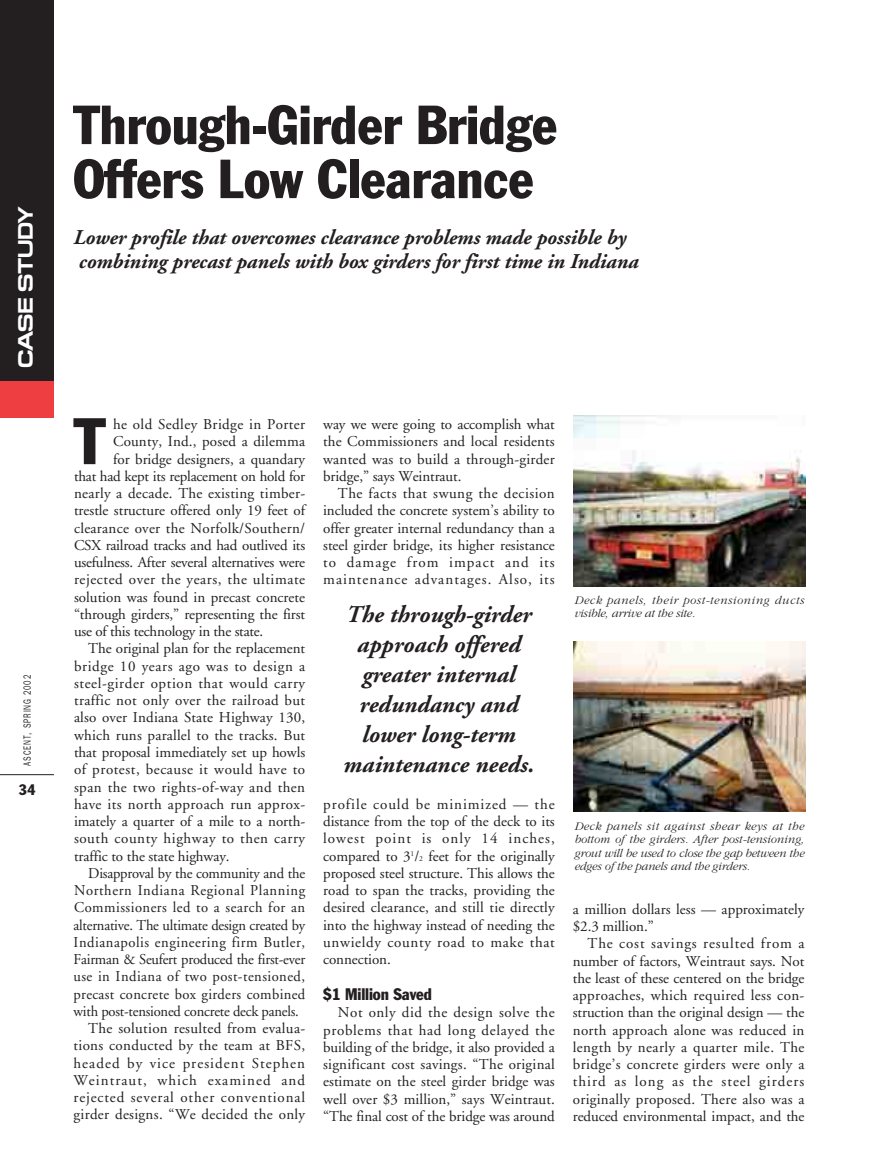
<style>
.page{position:relative;width:878px;height:1175px;background:#fff}
.page>*{position:absolute;margin:0;border:0;box-sizing:border-box;transform-origin:0 0}
.t1{font:condensed 64.5px "Franklin Gothic";color:#231f20}
.t2{font:condensed 54px/54px "Franklin Gothic";color:#231f20}
.t3{font:italic 700 24px/30px "Adobe Garamond";color:#231f20;text-align:center}
.t4{font:italic 700 21px/24px "Adobe Garamond";letter-spacing:-.005em;color:#231f20}
.t5{font:700 21px "Micro Extended";letter-spacing:-.025em;color:#fff}
.t6{font:condensed 16.5px "Franklin Gothic";letter-spacing:-.005em;color:#231f20}
.t7{font:15px/17.2px "Adobe Garamond";letter-spacing:.015em;color:#231f20;text-align:justify}
.t8{font:15px "Adobe Garamond";letter-spacing:-.015em;color:#231f20}
.t9{font:15px "Adobe Garamond";letter-spacing:.04em;color:#231f20}
.t10{font:15px "Adobe Garamond";letter-spacing:-.005em;color:#231f20}
.t11{font:15px "Adobe Garamond";letter-spacing:.035em;color:#231f20}
.t12{font:15px "Adobe Garamond";letter-spacing:.07em;color:#231f20}
.t13{font:15px "Adobe Garamond";letter-spacing:-.01em;color:#231f20}
.t14{font:15px "Adobe Garamond";letter-spacing:.055em;color:#231f20}
.t15{font:condensed 15px "Franklin Gothic";color:#231f20}
.t16{font:italic 300 12px/13.5px "Garamond";letter-spacing:-.01em;color:#231f20;text-align:justify}
.t17{font:italic 300 12px/13.5px "Garamond";letter-spacing:.045em;color:#231f20}
.t18{font:10.5px "Franklin Gothic";letter-spacing:.12em;color:#231f20;scale:.7 1}
.s1{font-size:7.5px}
</style>
<div class="page">
<div style="left:1px;top:0;width:53px;height:381px;background:#231f20"></div>
<div style="left:1px;top:381px;width:53px;height:37px;background:#ef3e42"></div>
<hr style="left:1px;top:774px;width:53px;height:1px;background:#231f20">
<img style="left:573px;top:416px;width:232px;height:170px">
<img style="left:573px;top:641px;width:232px;height:170px">
<h3 class="t5" style="left:18px;top:368px;width:163px;rotate:-90deg">CASE STUDY</h3>
<p class="t18" style="left:24px;top:765px;width:131px;rotate:-90deg">ASCENT, SPRING 2002</p>
<p class="t15" style="left:19px;top:784px;width:18px">34</p>
<h2 class="t2" style="left:74px;top:102px;width:485px">Through-Girder Bridge<br>Offers Low Clearance</h2>
<h3 class="t4" style="left:73px;top:228px;width:566px">Lower profile that overcomes clearance problems made possible by combining precast panels with box girders for first time in Indiana</h3>
<h1 class="t1" style="left:74px;top:418px;width:33px">T</h1>
<p class="t7" style="left:113px;top:417px;width:194px">he old Sedley Bridge in Porter</p>
<p class="t7" style="left:113px;top:434px;width:193px">County, Ind., posed a dilemma</p>
<p class="t7" style="left:113px;top:451px;width:193px">for bridge designers, a quandary</p>
<p class="t8" style="left:74px;top:470px;width:233px">that had kept its replacement on hold for</p>
<p class="t7" style="left:74px;top:486px;width:232px">nearly a decade. The existing timber-</p>
<p class="t7" style="left:74px;top:503px;width:233px">trestle structure offered only 19 feet of</p>
<p class="t7" style="left:74px;top:520px;width:233px">clearance over the Norfolk/Southern/</p>
<p class="t8" style="left:74px;top:539px;width:233px">CSX railroad tracks and had outlived its</p>
<p class="t8" style="left:74px;top:556px;width:232px">usefulness. After several alternatives were</p>
<p class="t9" style="left:74px;top:573px;width:232px">rejected over the years, the ultimate</p>
<p class="t7" style="left:74px;top:589px;width:232px">solution was found in precast concrete</p>
<p class="t13" style="left:74px;top:608px;width:233px">“through girders,” representing the first</p>
<p class="t8" style="left:74px;top:625px;width:191px">use of this technology in the state.</p>
<p class="t10" style="left:88px;top:642px;width:218px">The original plan for the replacement</p>
<p class="t9" style="left:74px;top:660px;width:233px">bridge 10 years ago was to design a</p>
<p class="t9" style="left:74px;top:677px;width:232px">steel-girder option that would carry</p>
<p class="t7" style="left:74px;top:693px;width:232px">traffic not only over the railroad but</p>
<p class="t7" style="left:74px;top:710px;width:233px">also over Indiana State Highway 130,</p>
<p class="t7" style="left:74px;top:727px;width:233px">which runs parallel to the tracks. But</p>
<p class="t10" style="left:74px;top:746px;width:233px">that proposal immediately set up howls</p>
<p class="t11" style="left:74px;top:763px;width:232px">of protest, because it would have to</p>
<p class="t7" style="left:74px;top:779px;width:233px">span the two rights-of-way and then</p>
<p class="t7" style="left:74px;top:796px;width:233px">have its north approach run approx-</p>
<p class="t10" style="left:74px;top:815px;width:232px">imately a quarter of a mile to a north-</p>
<p class="t9" style="left:74px;top:832px;width:232px">south county highway to then carry</p>
<p class="t10" style="left:74px;top:849px;width:157px">traffic to the state highway.</p>
<p class="t8" style="left:88px;top:867px;width:218px">Disapproval by the community and the</p>
<p class="t9" style="left:74px;top:884px;width:233px">Northern Indiana Regional Planning</p>
<p class="t11" style="left:74px;top:901px;width:232px">Commissioners led to a search for an</p>
<p class="t8" style="left:73px;top:918px;width:233px">alternative. The ultimate design created by</p>
<p class="t11" style="left:73px;top:936px;width:233px">Indianapolis engineering firm Butler,</p>
<p class="t8" style="left:73px;top:953px;width:233px">Fairman &amp; Seufert produced the first-ever</p>
<p class="t7" style="left:73px;top:969px;width:233px">use in Indiana of two post-tensioned,</p>
<p class="t7" style="left:73px;top:986px;width:233px">precast concrete box girders combined</p>
<p class="t8" style="left:73px;top:1005px;width:227px">with post-tensioned concrete deck panels.</p>
<p class="t7" style="left:88px;top:1021px;width:218px">The solution resulted from evalua-</p>
<p class="t7" style="left:74px;top:1038px;width:233px">tions conducted by the team at BFS,</p>
<p class="t12" style="left:74px;top:1056px;width:233px">headed by vice president Stephen</p>
<p class="t12" style="left:74px;top:1074px;width:233px">Weintraut, which examined and</p>
<p class="t14" style="left:74px;top:1091px;width:233px">rejected several other conventional</p>
<p class="t7" style="left:74px;top:1107px;width:233px">girder designs. “We decided the only</p>
<p class="t7" style="left:323px;top:417px;width:233px">way we were going to accomplish what the Commissioners and local residents wanted was to build a through-girder bridge,” says Weintraut.</p>
<p class="t7" style="left:323px;top:486px;width:233px;text-indent:15px">The facts that swung the decision included the concrete system’s ability to offer greater internal redundancy than a steel girder bridge, its higher resistance to damage from impact and its maintenance advantages. Also, its</p>
<h3 class="t3" style="left:343px;top:601px;width:192px">The through-girder approach offered greater internal redundancy and lower long-term maintenance needs.</h3>
<p class="t17" style="left:574px;top:594px;width:231px">Deck panels, their post-tensioning ducts visible, arrive at the site.</p>
<p class="t7" style="left:323px;top:796px;width:233px">profile could be minimized — the distance from the top of the deck to its lowest point is only 14 inches, compared to 3<sup>1</sup>/<span class="s1">2</span> feet for the originally proposed steel structure. This allows the road to span the tracks, providing the desired clearance, and still tie directly into the highway instead of needing the unwieldy county road to make that connection.</p>
<p class="t6" style="left:323px;top:988px;width:110px">$1 Million Saved</p>
<p class="t7" style="left:323px;top:1005px;width:233px;text-indent:15px">Not only did the design solve the problems that had long delayed the building of the bridge, it also provided a significant cost savings. “The original estimate on the steel girder bridge was well over $3 million,” says Weintraut. “The final cost of the bridge was around</p>
<p class="t16" style="left:574px;top:820px;width:231px">Deck panels sit against shear keys at the bottom of the girders. After post-tensioning, grout will be used to close the gap between the edges of the panels and the girders.</p>
<p class="t7" style="left:572px;top:901px;width:233px">a million dollars less — approximately $2.3 million.”</p>
<p class="t7" style="left:572px;top:936px;width:233px;text-indent:15px">The cost savings resulted from a number of factors, Weintraut says. Not the least of these centered on the bridge approaches, which required less con&shy;struction than the original design — the north approach alone was reduced in length by nearly a quarter mile. The bridge’s concrete girders were only a third as long as the steel girders originally proposed. There also was a reduced environmental impact, and the</p>
</div>
